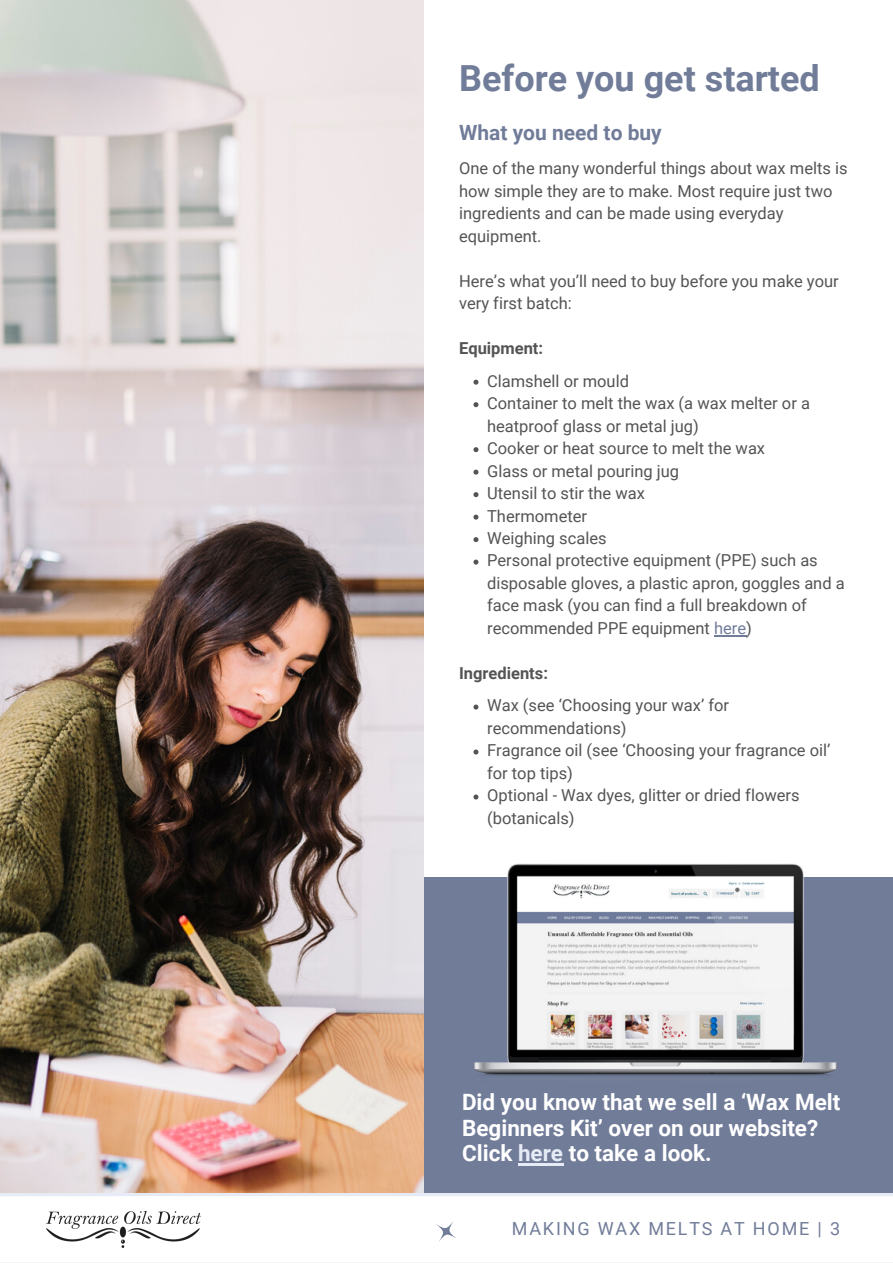
<style>
.page{position:relative;width:893px;height:1264px;background:#fff}
.page>*{position:absolute;margin:0;border:0;box-sizing:border-box;transform-origin:0 0}
.t1{font:700 36px "Roboto";color:#717c99}
.t2{font:700 22.5px/25.8px "Roboto";color:#fff}
.t3{font:700 21px "Roboto";color:#717c99}
.t4{font:18px "Roboto";letter-spacing:.1em;color:#717c99}
.t5{font:16.5px/22.5px "Roboto";color:#545454}
.t6{font:700 16.5px "Roboto";color:#545454}
.s1{color:#717c99}
.s2{color:#e6ebf6}
</style>
<div class="page">
<div style="left:379px;top:877px;width:513px;height:316px;background:#717c99"></div>
<img style="left:0;top:0;width:423px;height:1193px">
<svg style="left:0;top:1193px;width:892px;height:55px"></svg>
<img style="left:46px;top:1211px;width:154px;height:36px">
<img style="left:474px;top:863px;width:363px;height:213px">
<svg style="left:473px;top:379px;width:5px;height:5px"></svg>
<svg style="left:473px;top:402px;width:5px;height:5px"></svg>
<svg style="left:473px;top:447px;width:5px;height:5px"></svg>
<svg style="left:473px;top:469px;width:5px;height:5px"></svg>
<svg style="left:473px;top:492px;width:5px;height:5px"></svg>
<svg style="left:473px;top:514px;width:5px;height:5px"></svg>
<svg style="left:473px;top:537px;width:5px;height:5px"></svg>
<svg style="left:473px;top:559px;width:5px;height:5px"></svg>
<hr style="left:714px;top:635px;width:32px;height:1px;background:#717c99">
<svg style="left:473px;top:704px;width:5px;height:5px"></svg>
<svg style="left:473px;top:749px;width:5px;height:5px"></svg>
<svg style="left:473px;top:794px;width:5px;height:5px"></svg>
<hr style="left:518px;top:1163px;width:45px;height:2px;background:#e6ebf6">
<svg style="left:428px;top:1213px;width:36px;height:35px"></svg>
<h1 class="t1" style="left:459px;top:58px;width:362px">Before you get started</h1>
<p class="t3" style="left:459px;top:120px;width:204px">What you need to buy</p>
<p class="t5" style="left:459px;top:157px;width:390px">One of the many wonderful things about wax melts is how simple they are to make. Most require just two ingredients and can be made using everyday equipment.</p>
<p class="t5" style="left:459px;top:270px;width:381px">Here’s what you’ll need to buy before you make your very first batch:</p>
<p class="t6" style="left:459px;top:339px;width:86px">Equipment:</p>
<p class="t5" style="left:487px;top:369px;width:359px">Clamshell or mould<br>Container to melt the wax (a wax melter or a heatproof glass or metal jug)<br>Cooker or heat source to melt the wax<br>Glass or metal pouring jug<br>Utensil to stir the wax<br>Thermometer<br>Weighing scales<br>Personal protective equipment (PPE) such as disposable gloves, a plastic apron, goggles and a face mask (you can find a full breakdown of recommended PPE equipment <span class="s1">here</span>)</p>
<p class="t6" style="left:459px;top:663px;width:90px">Ingredients:</p>
<p class="t5" style="left:487px;top:694px;width:345px">Wax (see ‘Choosing your wax’ for recommendations)<br>Fragrance oil (see ‘Choosing your fragrance oil’ for top tips)<br>Optional - Wax dyes, glitter or dried flowers (botanicals)</p>
<h2 class="t2" style="left:462px;top:1089px;width:380px">Did you know that we sell a ‘Wax Melt<br>Beginners Kit’ over on our website?<br>Click <span class="s2">here</span> to take a look.</h2>
<p class="t4" style="left:512px;top:1218px;width:329px">MAKING WAX MELTS AT HOME | 3</p>
</div>
